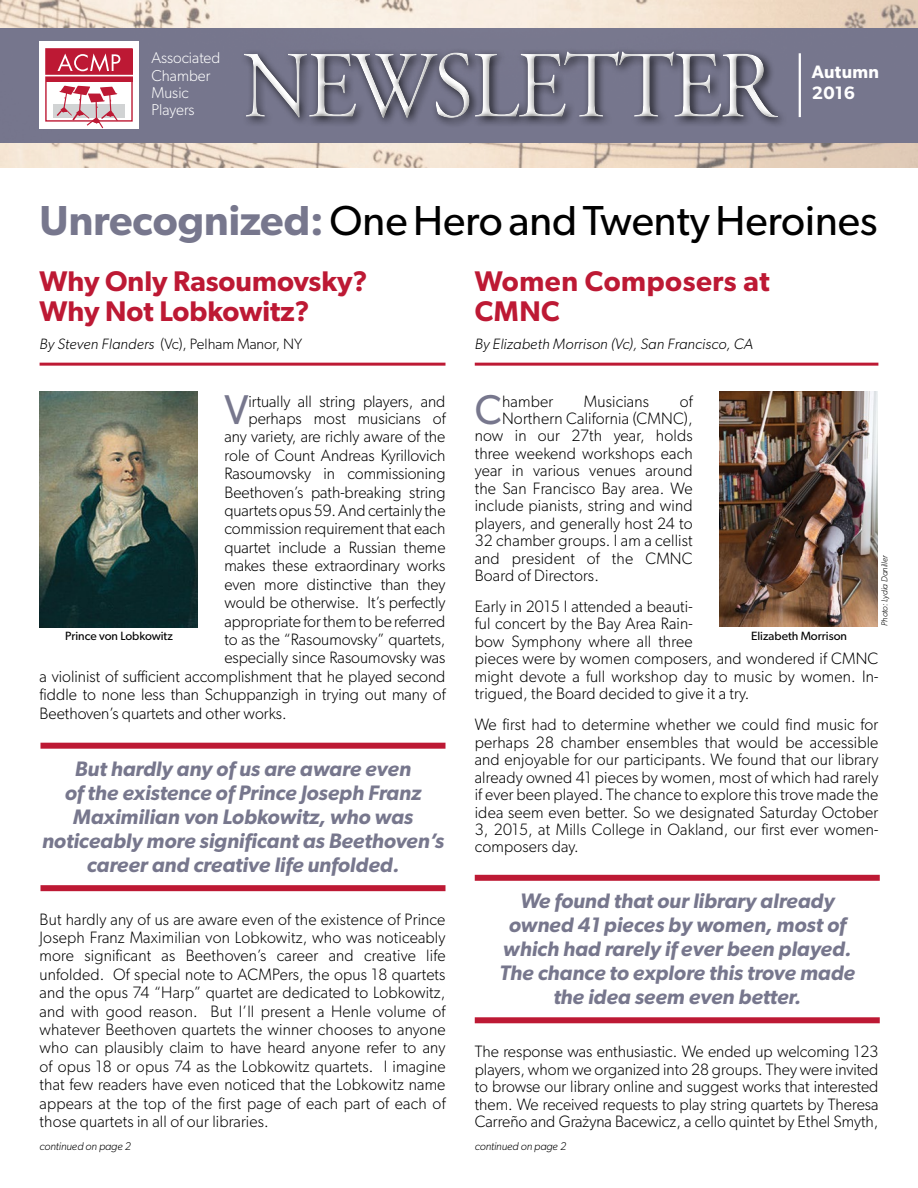
<style>
.page{position:relative;width:918px;height:1188px;background:#fff}
.page>*{position:absolute;margin:0;border:0;box-sizing:border-box;transform-origin:0 0}
.t1{font:94.5px "Adobe Garamond Titling";letter-spacing:-.04em;color:#fff;scale:.92 1}
.t2{font:42px "Gibson";color:#000}
.t3{font:41.7px "Gibson";color:#77778d}
.t4{font:600 28.5px/30px "Gibson";color:#bd1934}
.t5{font:600 28.5px/30px "Gibson";letter-spacing:.02em;color:#bd1934}
.t6{font:italic 600 21px/24px "Gibson";color:#77778d;text-align:center}
.t7{font:600 18px/21px "Gibson";letter-spacing:.02em;color:#fff}
.t8{font:300 16.5px/17.4px "Gibson";color:#000;text-align:justify}
.t9{font:300 15.75px/17.2px "Gibson";color:#fff}
.t10{font:italic 300 15px "Gibson";letter-spacing:.01em;color:#000}
.t11{font:300 15px "Gibson";color:#000}
.t12{font:12px "Gibson";color:#000}
.t13{font:italic 300 11.25px "Gibson";letter-spacing:-.01em;color:#000}
.t14{font:italic 300 8.7px "Gibson";color:#000}
.s1{font-weight:600;color:#77778d}
.s2{font-style:italic}
</style>
<div class="page">
<img style="left:0;top:0;width:918px;height:168px">
<div style="left:0;top:28px;width:918px;height:114px;background:#76768d"></div>
<hr style="left:799px;top:53px;width:2px;height:64px;background:#fff">
<div style="left:40px;top:41px;width:99px;height:88px;background:#fff"></div>
<div style="left:239px;top:47px;width:549px;height:82px;background:#76768d"></div>
<div style="left:237px;top:45px;width:545px;height:76px;background:#77778d"></div>
<div style="left:239px;top:50px;width:545px;height:76px;background:#000;opacity:.75"></div>
<hr style="left:40px;top:363px;width:405px;height:3px;background:#bd1934">
<hr style="left:475px;top:363px;width:403px;height:3px;background:#bd1934">
<div style="left:40px;top:743px;width:406px;height:6px;background:#bd1934"></div>
<div style="left:40px;top:885px;width:406px;height:6px;background:#bd1934"></div>
<div style="left:475px;top:875px;width:405px;height:6px;background:#bd1934"></div>
<div style="left:475px;top:1017px;width:405px;height:6px;background:#bd1934"></div>
<div style="left:46px;top:49px;width:86px;height:33px;background:#bd1934"></div>
<div style="left:45px;top:48px;width:88px;height:74px;border:1px solid #bd1934"></div>
<svg style="left:58px;top:53px;width:62px;height:19px"></svg>
<hr style="left:43px;top:75px;width:94px;height:1px;background:#fff">
<div style="left:53px;top:104px;width:71px;height:13px;background:#d1d3d4"></div>
<svg style="left:57px;top:86px;width:61px;height:42px"></svg>
<img style="left:40px;top:391px;width:157px;height:236px">
<img style="left:720px;top:391px;width:158px;height:236px">
<p class="t9" style="left:152px;top:49px;width:70px">Associated<br>Chamber<br>Music<br>Players</p>
<h1 class="t1" style="left:242px;top:33px;width:580px">NEWSLETTER</h1>
<p class="t7" style="left:812px;top:61px;width:69px">Autumn<br>2016</p>
<h2 class="t2" style="left:40px;top:196px;width:839px"><span class="s1">Unrecognized:</span> One Hero and Twenty Heroines</h2>
<h3 class="t4" style="left:40px;top:266px;width:330px">Why Only Rasoumovsky?<br>Why Not Lobkowitz?</h3>
<p class="t11" style="left:40px;top:335px;width:264px"><span class="s2">By Steven Flanders</span> (Vc), Pelham Manor, NY</p>
<h3 class="t5" style="left:475px;top:266px;width:296px">Women Composers at<br>CMNC</h3>
<p class="t10" style="left:475px;top:335px;width:280px">By Elizabeth Morrison (Vc), San Francisco, CA</p>
<h3 class="t3" style="left:475px;top:385px;width:28px">C</h3>
<p class="t8" style="left:502px;top:392px;width:53px">hamber</p>
<p class="t8" style="left:584px;top:392px;width:67px">Musicians</p>
<p class="t8" style="left:680px;top:392px;width:14px">of</p>
<h3 class="t3" style="left:224px;top:385px;width:26px">V</h3>
<p class="t8" style="left:248px;top:392px;width:199px">irtually all string players, and</p>
<p class="t8" style="left:502px;top:409px;width:192px">Northern California (CMNC),</p>
<p class="t8" style="left:475px;top:427px;width:219px">now in our 27th year, holds</p>
<p class="t8" style="left:475px;top:444px;width:219px">three weekend workshops each</p>
<p class="t8" style="left:475px;top:462px;width:219px">year in various venues around</p>
<p class="t8" style="left:475px;top:479px;width:219px">the San Francisco Bay area. We</p>
<p class="t8" style="left:475px;top:497px;width:219px">include pianists, string and wind</p>
<p class="t8" style="left:475px;top:514px;width:219px">players, and generally host 24 to</p>
<p class="t8" style="left:475px;top:532px;width:219px">32 chamber groups. I am a cellist</p>
<p class="t8" style="left:475px;top:549px;width:219px">and president of the CMNC</p>
<p class="t8" style="left:475px;top:567px;width:126px">Board of Directors.</p>
<p class="t8" style="left:475px;top:597px;width:405px;text-align:left">Early in 2015 I attended a beauti-<br>ful concert by the Bay Area Rain-<br>bow Symphony where all three<br>pieces were by women composers, and wondered if CMNC might devote a full workshop day to music by women. In&shy;trigued, the Board decided to give it a try.</p>
<p class="t8" style="left:475px;top:716px;width:405px">We first had to determine whether we could find music for perhaps 28 chamber ensembles that would be accessible and enjoyable for our participants. We found that our library already owned 41 pieces by women, most of which had rarely if ever been played. The chance to explore this trove made the idea seem even better. So we designated Saturday October 3, 2015, at Mills College in Oakland, our first ever women&shy;composers day.</p>
<p class="t8" style="left:248px;top:409px;width:199px">perhaps most musicians of</p>
<p class="t8" style="left:224px;top:428px;width:223px">any variety, are richly aware of the</p>
<p class="t8" style="left:224px;top:446px;width:223px">role of Count Andreas Kyrillovich</p>
<p class="t8" style="left:224px;top:465px;width:223px">Rasoumovsky in commissioning</p>
<p class="t8" style="left:224px;top:483px;width:223px">Beethoven’s path-breaking string</p>
<p class="t8" style="left:224px;top:501px;width:223px">quartets opus 59. And certainly the</p>
<p class="t8" style="left:224px;top:520px;width:223px">commission requirement that each</p>
<p class="t8" style="left:224px;top:538px;width:223px">quartet include a Russian theme</p>
<p class="t8" style="left:224px;top:557px;width:223px">makes these extraordinary works</p>
<p class="t8" style="left:224px;top:575px;width:223px">even more distinctive than they</p>
<p class="t8" style="left:224px;top:594px;width:223px">would be otherwise. It’s perfectly</p>
<p class="t8" style="left:224px;top:612px;width:223px">appropriate for them to be referred</p>
<p class="t8" style="left:224px;top:630px;width:223px">to as the “Rasoumovsky” quartets,</p>
<p class="t8" style="left:224px;top:649px;width:223px">especially since Rasoumovsky was</p>
<p class="t8" style="left:40px;top:667px;width:407px">a violinist of sufficient accomplishment that he played second</p>
<p class="t8" style="left:40px;top:686px;width:407px">fiddle to none less than Schuppanzigh in trying out many of</p>
<p class="t8" style="left:40px;top:704px;width:249px">Beethoven’s quartets and other works.</p>
<p class="t14" style="left:879px;top:626px;width:73px;rotate:-90deg">Photo: Lydia Daniller</p>
<p class="t12" style="left:65px;top:628px;width:109px">Prince von Lobkowitz</p>
<p class="t12" style="left:751px;top:628px;width:97px">Elizabeth Morrison</p>
<p class="t6" style="left:42px;top:756px;width:404px">But hardly any of us are aware even<br>of the existence of Prince Joseph Franz Maximilian von Lobkowitz, who was noticeably more significant as Beethoven’s career and creative life unfolded.</p>
<p class="t8" style="left:40px;top:909px;width:407px;line-height:18.5px">But hardly any of us are aware even of the existence of Prince Joseph Franz Maximilian von Lobkowitz, who was noticeably more significant as Beethoven’s career and creative life unfolded. Of special note to ACMPers, the opus 18 quartets and the opus 74 “Harp” quartet are dedicated to Lobkowitz, and with good reason. But I’ll present a Henle volume of whatever Beethoven quartets the winner chooses to anyone who can plausibly claim to have heard anyone refer to any of opus 18 or opus 74 as the Lobkowitz quartets. I imagine that few readers have even noticed that the Lobkowitz name appears at the top of the first page of each part of each of those quartets in all of our libraries.</p>
<p class="t6" style="left:500px;top:888px;width:357px">We found that our library already owned 41 pieces by women, most of which had rarely if ever been played.<br>The chance to explore this trove made the idea seem even better.</p>
<p class="t8" style="left:475px;top:1043px;width:405px">The response was enthusiastic. We ended up welcoming 123 players, whom we organized into 28 groups. They were invited to browse our library online and suggest works that interested them. We received requests to play string quartets by Theresa Carreño and Grażyna Bacewicz, a cello quintet by Ethel Smyth,</p>
<p class="t13" style="left:40px;top:1139px;width:93px">continued on page 2</p>
<p class="t13" style="left:475px;top:1139px;width:93px">continued on page 2</p>
</div>
